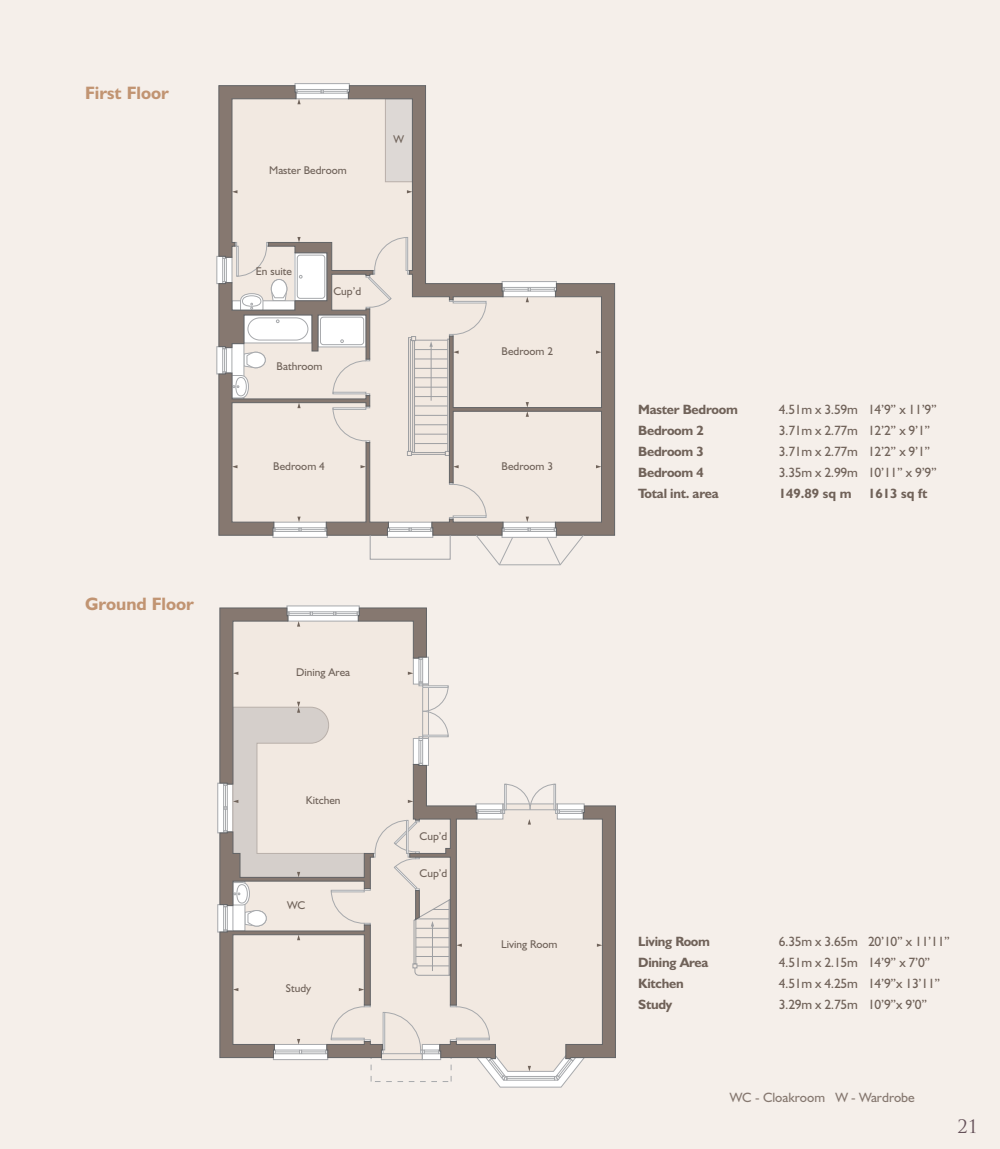
<style>
.page{position:relative;width:1000px;height:1149px;background:#fff}
.page>*{position:absolute;margin:0;border:0;box-sizing:border-box;transform-origin:0 0}
.t1{font:700 18px "Humanist 521 BT";color:#c19472}
.t2{font:18px "Trajan Pro";color:#655159}
.t3{font:13.5px "Humanist 521 BT";letter-spacing:-.02em;color:#706259}
.t4{font:700 13.5px "Humanist 521 BT";letter-spacing:-.02em;color:#706259}
.t5{font:13.5px "Humanist 521 BT";color:#867870}
.t6{font:700 13.5px "Humanist 521 BT";color:#706259}
.t7{font:11.25px "Humanist 521 BT";color:#70635a}
</style>
<div class="page">
<div style="left:0;top:0;width:999px;height:1148px;background:#f5efea"></div>
<svg style="left:216px;top:83px;width:399px;height:482px"></svg>
<svg style="left:217px;top:605px;width:399px;height:482px"></svg>
<h1 class="t1" style="left:85px;top:81px;width:85px">First Floor</h1>
<h1 class="t1" style="left:85px;top:592px;width:110px">Ground Floor</h1>
<p class="t7" style="left:269px;top:163px;width:79px">Master Bedroom</p>
<p class="t7" style="left:393px;top:132px;width:12px">W</p>
<p class="t7" style="left:256px;top:264px;width:37px">En suite</p>
<p class="t7" style="left:333px;top:284px;width:29px">Cup’d</p>
<p class="t7" style="left:276px;top:359px;width:47px">Bathroom</p>
<p class="t7" style="left:501px;top:344px;width:53px">Bedroom 2</p>
<p class="t7" style="left:273px;top:458px;width:53px">Bedroom 4</p>
<p class="t7" style="left:501px;top:458px;width:53px">Bedroom 3</p>
<p class="t7" style="left:296px;top:665px;width:55px">Dining Area</p>
<p class="t7" style="left:306px;top:793px;width:36px">Kitchen</p>
<p class="t7" style="left:287px;top:897px;width:20px">WC</p>
<p class="t7" style="left:286px;top:981px;width:27px">Study</p>
<p class="t7" style="left:419px;top:828px;width:29px">Cup’d</p>
<p class="t7" style="left:419px;top:865px;width:29px">Cup’d</p>
<p class="t7" style="left:501px;top:937px;width:58px">Living Room</p>
<p class="t4" style="left:638px;top:400px;width:101px">Master Bedroom</p>
<p class="t3" style="left:778px;top:401px;width:160px">4.51m x 3.59m 14’9” x 11’9”</p>
<p class="t4" style="left:638px;top:421px;width:67px">Bedroom 2</p>
<p class="t3" style="left:778px;top:422px;width:153px">3.71m x 2.77m 12’2” x 9’1”</p>
<p class="t4" style="left:638px;top:442px;width:67px">Bedroom 3</p>
<p class="t3" style="left:778px;top:443px;width:153px">3.71m x 2.77m 12’2” x 9’1”</p>
<p class="t4" style="left:638px;top:463px;width:67px">Bedroom 4</p>
<p class="t3" style="left:778px;top:464px;width:160px">3.35m x 2.99m 10’11” x 9’9”</p>
<p class="t4" style="left:638px;top:485px;width:82px">Total int. area</p>
<p class="t6" style="left:778px;top:485px;width:150px">149.89 sq m 1613 sq ft</p>
<p class="t4" style="left:638px;top:932px;width:73px">Living Room</p>
<p class="t3" style="left:778px;top:932px;width:173px">6.35m x 3.65m 20’10” x 11’11”</p>
<p class="t4" style="left:638px;top:953px;width:72px">Dining Area</p>
<p class="t3" style="left:778px;top:953px;width:153px">4.51m x 2.15m 14’9” x 7’0”</p>
<p class="t4" style="left:638px;top:974px;width:47px">Kitchen</p>
<p class="t3" style="left:778px;top:974px;width:163px">4.51m x 4.25m 14’9”x 13’11”</p>
<p class="t4" style="left:638px;top:995px;width:36px">Study</p>
<p class="t3" style="left:778px;top:995px;width:150px">3.29m x 2.75m 10’9”x 9’0”</p>
<p class="t5" style="left:729px;top:1088px;width:187px">WC - Cloakroom W - Wardrobe</p>
<h1 class="t2" style="left:957px;top:1114px;width:22px">21</h1>
</div>
